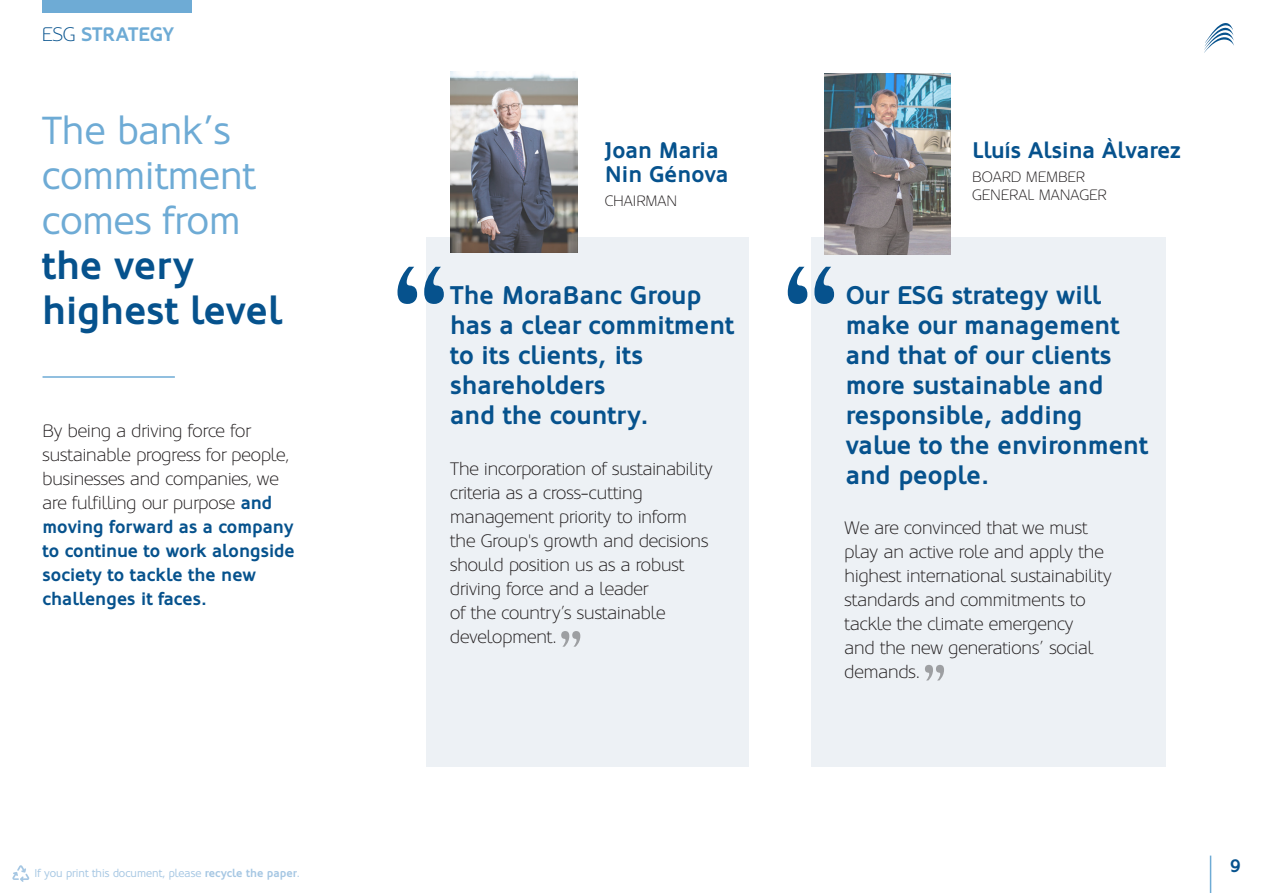
<style>
.page{position:relative;width:1263px;height:893px;background:#fff}
.page>*{position:absolute;margin:0;border:0;box-sizing:border-box;transform-origin:0 0}
.t1{font:39px/45px "Oblik";color:#6eabd5}
.t2{font:700 25.5px/30px "Oblik";color:#06528d}
.t3{font:700 22.5px/24px "Oblik";color:#06528d}
.t4{font:700 19.5px "Oblik";letter-spacing:-.015em;color:#6eabd5}
.t5{font:300 18px/24px "Oblik";color:#231f20}
.t6{font:700 18px "Oblik";color:#06528d}
.t7{font:300 15px/18px "Oblik";color:#231f20}
.t8{font:11.25px "Oblik";color:#a6c7e3}
.s1{font-weight:300;color:#06528d}
.s2{font-weight:700;color:#06528d}
.s3{font-weight:700}
</style>
<div class="page">
<hr style="left:1210px;top:856px;width:1px;height:37px;background:#6eabd5">
<svg style="left:1204px;top:23px;width:30px;height:30px"></svg>
<div style="left:42px;top:0;width:150px;height:13px;background:#6eabd5"></div>
<svg style="left:12px;top:865px;width:17px;height:17px"></svg>
<div style="left:811px;top:237px;width:355px;height:529px;background:#edf1f5"></div>
<svg style="left:925px;top:665px;width:19px;height:15px"></svg>
<svg style="left:788px;top:267px;width:46px;height:37px"></svg>
<hr style="left:43px;top:376px;width:132px;height:2px;background:#6eabd5">
<div style="left:427px;top:237px;width:322px;height:529px;background:#edf1f5"></div>
<svg style="left:561px;top:631px;width:19px;height:16px"></svg>
<svg style="left:397px;top:267px;width:47px;height:37px"></svg>
<img style="left:825px;top:73px;width:126px;height:181px">
<img style="left:450px;top:71px;width:127px;height:181px">
<p class="t4" style="left:42px;top:23px;width:134px"><span class="s1">ESG</span> STRATEGY</p>
<p class="t1" style="left:42px;top:108px;width:241px">The bank’s commitment comes from <span class="s2">the very highest level</span></p>
<p class="t5" style="left:43px;top:419px;width:254px">By being a driving force for sustainable progress for people, businesses and companies, we are fulfilling our purpose <span class="s2">and moving forward as a company to continue to work alongside society to tackle the new challenges it faces.</span></p>
<p class="t8" style="left:35px;top:867px;width:267px">If you print this document, please <span class="s3">recycle the paper</span>.</p>
<p class="t3" style="left:605px;top:138px;width:125px">Joan Maria<br>Nin Génova</p>
<p class="t7" style="left:605px;top:192px;width:74px">CHAIRMAN</p>
<p class="t2" style="left:450px;top:280px;width:285px">The MoraBanc Group has a clear commitment to its clients, its shareholders<br>and the country.</p>
<p class="t5" style="left:450px;top:457px;width:264px">The incorporation of sustainability criteria as a cross-cutting management priority to inform the Group's growth and decisions should position us as a robust driving force and a leader<br>of the country’s sustainable development.</p>
<p class="t3" style="left:972px;top:138px;width:210px">Lluís Alsina Àlvarez</p>
<p class="t7" style="left:972px;top:168px;width:136px">BOARD MEMBER<br>GENERAL MANAGER</p>
<p class="t2" style="left:846px;top:280px;width:304px">Our ESG strategy will make our management and that of our clients more sustainable and responsible, adding value to the environment and people.</p>
<p class="t5" style="left:845px;top:516px;width:268px">We are convinced that we must play an active role and apply the highest international sustainability standards and commitments to tackle the climate emergency<br>and the new generations’ social demands.</p>
<p class="t6" style="left:1230px;top:856px;width:12px">9</p>
</div>
